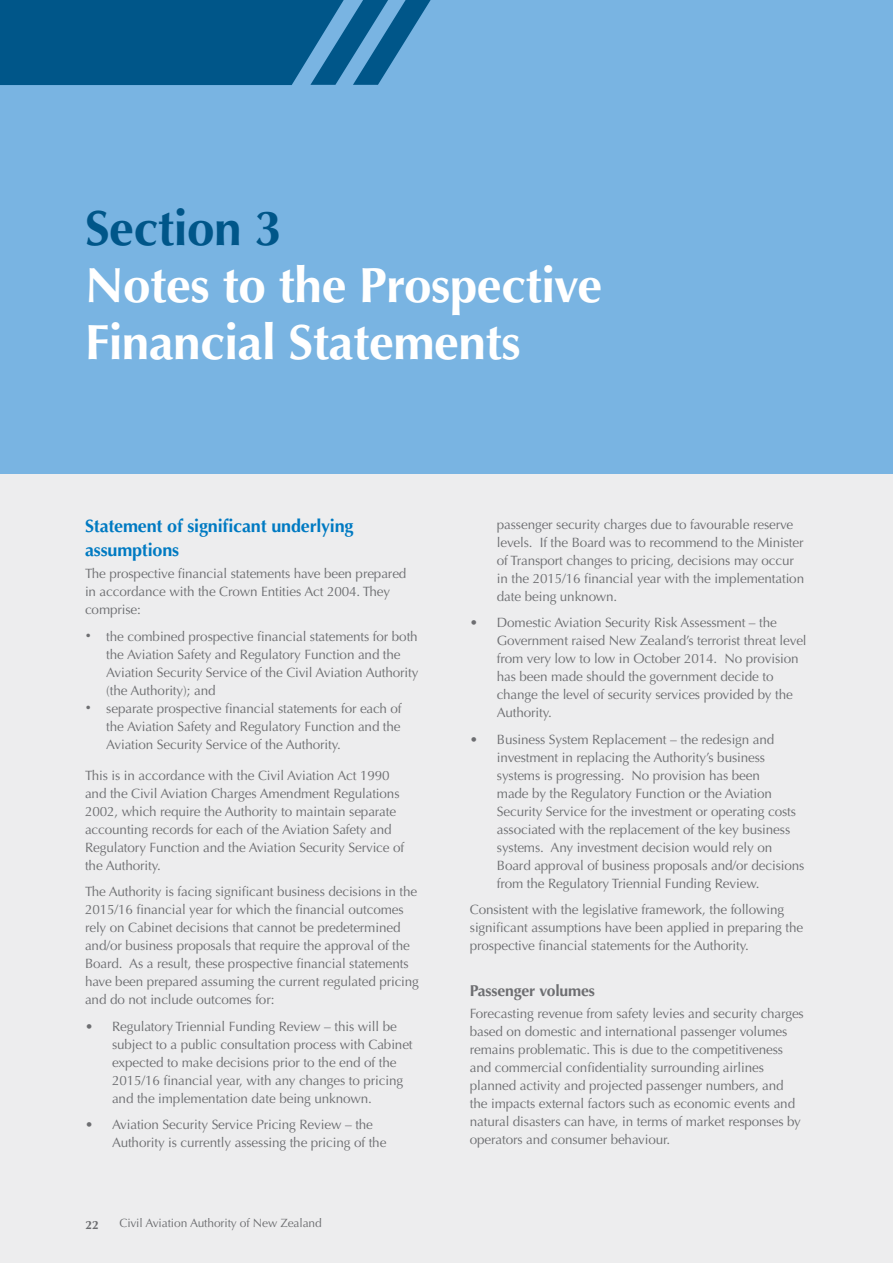
<style>
.page{position:relative;width:893px;height:1263px;background:#fff}
.page>*{position:absolute;margin:0;border:0;box-sizing:border-box;transform-origin:0 0}
.t1{font:700 49.5px/57px "Optima LT Std";letter-spacing:-.01em;color:#fff}
.t2{font:700 49.5px "Optima LT Std";letter-spacing:-.01em;color:#005689}
.t3{font:700 18px/24px "Optima LT Std";letter-spacing:-.01em;color:#007ac2}
.t4{font:700 15.75px "Optima LT Std";letter-spacing:-.01em;color:#6d6e71}
.t5{font:13.5px/18px "Optima LT Std";letter-spacing:-.01em;color:#6d6e71}
.t6{font:12px "Optima LT Std";letter-spacing:-.01em;color:#6d6e71}
.t7{font:700 12px "Optima LT Std";color:#6d6e71}
.s1{font-size:10.5px}
</style>
<div class="page">
<div style="left:0;top:446px;width:893px;height:817px;background:#ededee"></div>
<div style="left:0;top:0;width:893px;height:474px;background:#79b4e2"></div>
<svg style="left:0;top:0;width:431px;height:85px;background:#116396"></svg>
<h1 class="t2" style="left:85px;top:200px;width:198px">Section 3</h1>
<h1 class="t1" style="left:85px;top:258px;width:519px">Notes to the Prospective<br>Financial Statements</h1>
<h2 class="t3" style="left:85px;top:514px;width:270px">Statement of significant underlying assumptions</h2>
<p class="t5" style="left:85px;top:565px;width:323px">The prospective financial statements have been prepared in accordance with the Crown Entities Act 2004. They comprise:</p>
<p class="t5" style="left:106px;top:627px;width:314px;text-indent:-21px"><span class="s1">•</span> the combined prospective financial statements for both the Aviation Safety and Regulatory Function and the Aviation Security Service of the Civil Aviation Authority (the Authority); and</p>
<p class="t5" style="left:106px;top:699px;width:297px;text-align:justify;text-indent:-21px"><span class="s1">•</span> separate prospective financial statements for each of the Aviation Safety and Regulatory Function and the Aviation Security Service of the Authority.</p>
<p class="t5" style="left:85px;top:766px;width:321px">This is in accordance with the Civil Aviation Act 1990 and the Civil Aviation Charges Amendment Regulations 2002, which require the Authority to maintain separate accounting records for each of the Aviation Safety and Regulatory Function and the Aviation Security Service of the Authority.</p>
<p class="t5" style="left:85px;top:883px;width:335px">The Authority is facing significant business decisions in the 2015/16 financial year for which the financial outcomes rely on Cabinet decisions that cannot be predetermined and/or business proposals that require the approval of the Board. As a result, these prospective financial statements have been prepared assuming the current regulated pricing and do not include outcomes for:</p>
<p class="t5" style="left:112px;top:1017px;width:302px;text-indent:-27px">• Regulatory Triennial Funding Review – this will be subject to a public consultation process with Cabinet expected to make decisions prior to the end of the 2015/16 financial year, with any changes to pricing and the implementation date being unknown.</p>
<p class="t5" style="left:112px;top:1115px;width:276px;text-indent:-27px">• Aviation Security Service Pricing Review – the<br>Authority is currently assessing the pricing of the</p>
<p class="t7" style="left:86px;top:1218px;width:15px">22</p>
<p class="t6" style="left:120px;top:1216px;width:204px">Civil Aviation Authority of New Zealand</p>
<p class="t5" style="left:497px;top:515px;width:309px">passenger security charges due to favourable reserve levels. If the Board was to recommend to the Minister of Transport changes to pricing, decisions may occur in the 2015/16 financial year with the implementation date being unknown.</p>
<p class="t5" style="left:497px;top:614px;width:311px;text-indent:-27px">• Domestic Aviation Security Risk Assessment – the Government raised New Zealand’s terrorist threat level from very low to low in October 2014. No provision has been made should the government decide to change the level of security services provided by the Authority.</p>
<p class="t5" style="left:497px;top:730px;width:309px;text-indent:-27px">• Business System Replacement – the redesign and investment in replacing the Authority’s business systems is progressing. No provision has been<br>made by the Regulatory Function or the Aviation Security Service for the investment or operating costs associated with the replacement of the key business systems. Any investment decision would rely on Board approval of business proposals and/or decisions from the Regulatory Triennial Funding Review.</p>
<p class="t5" style="left:470px;top:901px;width:335px">Consistent with the legislative framework, the following significant assumptions have been applied in preparing the prospective financial statements for the Authority.</p>
<p class="t4" style="left:470px;top:981px;width:127px">Passenger volumes</p>
<p class="t5" style="left:470px;top:1004px;width:335px">Forecasting revenue from safety levies and security charges based on domestic and international passenger volumes remains problematic. This is due to the competitiveness and commercial confidentiality surrounding airlines planned activity and projected passenger numbers, and the impacts external factors such as economic events and natural disasters can have, in terms of market responses by operators and consumer behaviour.</p>
</div>
